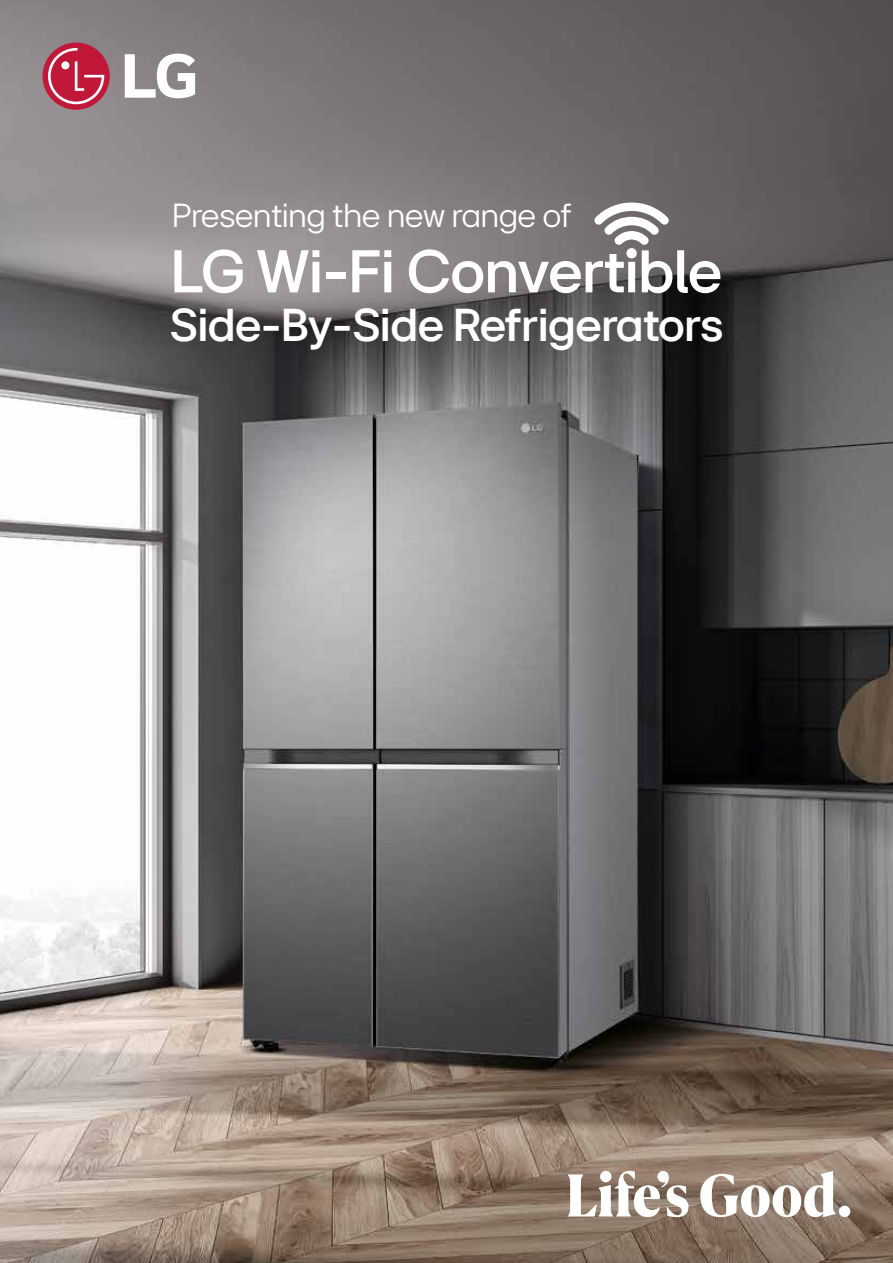
<style>
.page{position:relative;width:893px;height:1263px;background:#fff}
.page>*{position:absolute;margin:0;border:0;box-sizing:border-box;transform-origin:0 0}
.t1{font:600 62.7px "LGEI Headline";color:#fff}
.t2{font:600 48px "LGEI Headline";color:#fff}
.t3{font:300 34.65px "LGEI Headline";color:#fff}
</style>
<div class="page">
<img style="left:0;top:0;width:893px;height:1263px">
<svg style="left:568px;top:1171px;width:282px;height:46px"></svg>
<div style="left:43px;top:43px;width:67px;height:67px;background:#c11738;border-radius:50%"></div>
<svg style="left:48px;top:48px;width:56px;height:56px"></svg>
<svg style="left:125px;top:54px;width:70px;height:44px"></svg>
<svg style="left:594px;top:202px;width:75px;height:56px"></svg>
<p class="t3" style="left:172px;top:195px;width:401px">Presenting the new range of</p>
<h1 class="t1" style="left:171px;top:232px;width:552px">LG Wi-Fi Convertible</h1>
<p class="t2" style="left:170px;top:294px;width:555px">Side-By-Side Refrigerators</p>
</div>
